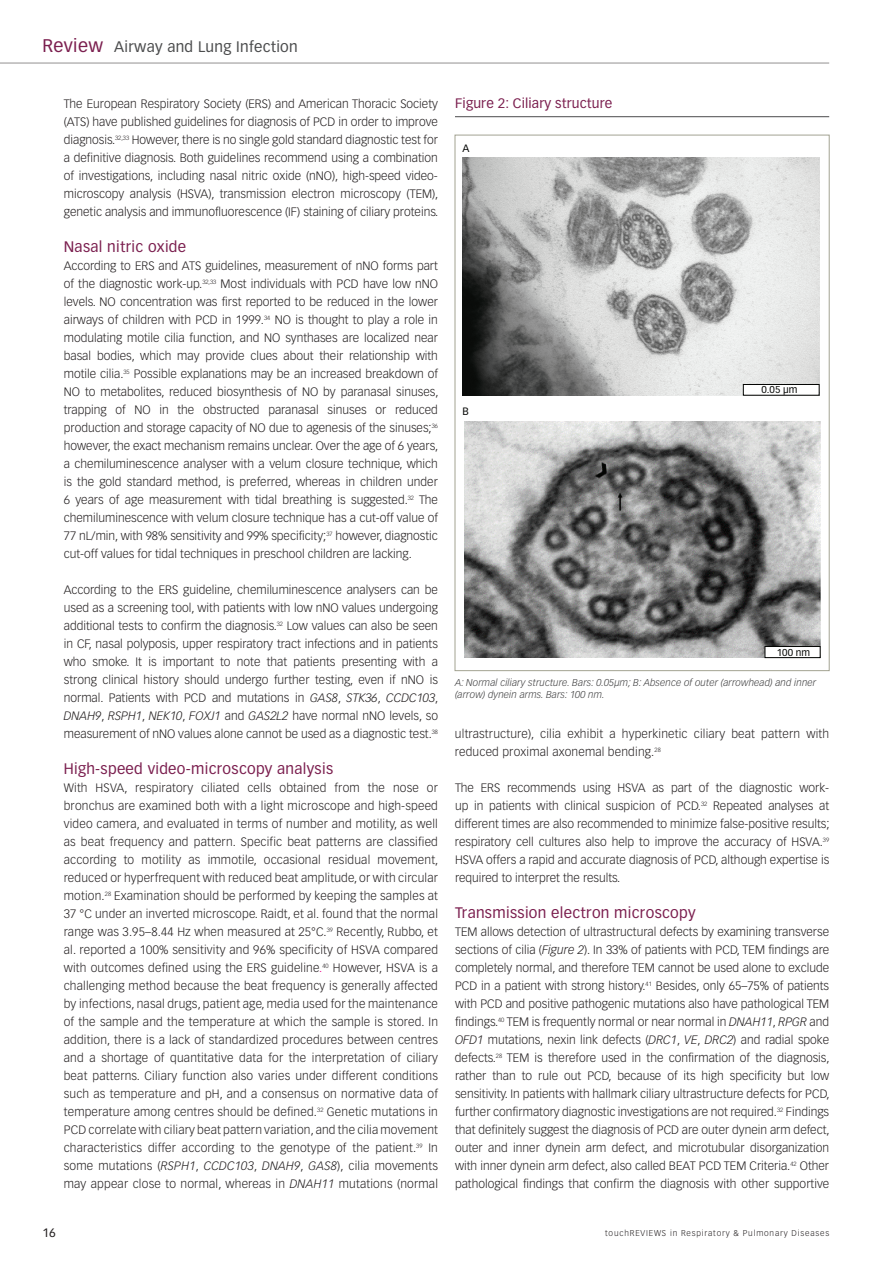
<style>
.page{position:relative;width:893px;height:1263px;background:#fff}
.page>*{position:absolute;margin:0;border:0;box-sizing:border-box;transform-origin:0 0}
.t1{font:15px "Vectora LT Std";letter-spacing:.02em;color:#7b1f4f}
.t2{font:15px "Vectora LT Std";letter-spacing:.02em;color:#4b4c4d}
.t3{font:13.5px "Vectora LT Std";letter-spacing:.01em;color:#7b1f4f}
.t4{font:300 12px/18px "Vectora LT Std";color:#231f20;text-align:justify}
.t5{font:12px "Vectora LT Std";color:#231f20}
.t6{font:10.5px "Vectora LT Std";color:#040503}
.t7{font:italic 300 9.75px/12px "Vectora LT Std";letter-spacing:.01em;color:#3e3e3f}
.t8{font:9.75px "Vectora LT Std";color:#040503}
.t9{font:300 8.25px "Vectora LT Std";letter-spacing:.1em;color:#231f20}
.s1{font-size:18px;color:#7b1f4f}
.s2{font-style:italic}
.s3{color:#ed028c}
</style>
<div class="page">
<hr style="left:0;top:63px;width:829px;height:1px;background:#231f20">
<img style="left:463px;top:158px;width:356px;height:237px">
<img style="left:464px;top:421px;width:357px;height:237px">
<div style="left:743px;top:384px;width:76px;height:11px;background:#fff;border:1px solid #040503"></div>
<div style="left:765px;top:646px;width:55px;height:12px;background:#fff;border:1px solid #040503"></div>
<hr style="left:455px;top:116px;width:374px;height:1px;background:#4b4c4d">
<p class="t2" style="left:43px;top:38px;width:257px"><span class="s1">Review</span> Airway and Lung Infection</p>
<p class="t4" style="left:64px;top:95px;width:376px">The European Respiratory Society (ERS) and American Thoracic Society (ATS) have published guidelines for diagnosis of PCD in order to improve diagnosis.<sup>32,33</sup> However, there is no single gold standard diagnostic test for a definitive diagnosis. Both guidelines recommend using a combination of investigations, including nasal nitric oxide (nNO), high-speed video&shy;microscopy analysis (HSVA), transmission electron microscopy (TEM), genetic analysis and immunofluorescence (IF) staining of ciliary proteins.</p>
<p class="t1" style="left:64px;top:238px;width:124px">Nasal nitric oxide</p>
<p class="t4" style="left:64px;top:257px;width:376px">According to ERS and ATS guidelines, measurement of nNO forms part of the diagnostic work-up.<sup>32,33</sup> Most individuals with PCD have low nNO levels. NO concentration was first reported to be reduced in the lower airways of children with PCD in 1999.<sup>34</sup> NO is thought to play a role in modulating motile cilia function, and NO synthases are localized near basal bodies, which may provide clues about their relationship with motile cilia.<sup>35</sup> Possible explanations may be an increased breakdown of NO to metabolites, reduced biosynthesis of NO by paranasal sinuses, trapping of NO in the obstructed paranasal sinuses or reduced production and storage capacity of NO due to agenesis of the sinuses;<sup>36 </sup>however, the exact mechanism remains unclear. Over the age of 6 years, a chemiluminescence analyser with a velum closure technique, which is the gold standard method, is preferred, whereas in children under 6 years of age measurement with tidal breathing is suggested.<sup>32</sup> The chemiluminescence with velum closure technique has a cut-off value of 77 nL/min, with 98% sensitivity and 99% specificity;<sup>37</sup> however, diagnostic cut-off values for tidal techniques in preschool children are lacking.</p>
<p class="t4" style="left:64px;top:581px;width:376px">According to the ERS guideline, chemiluminescence analysers can be used as a screening tool, with patients with low nNO values undergoing additional tests to confirm the diagnosis.<sup>32</sup> Low values can also be seen in CF, nasal polyposis, upper respiratory tract infections and in patients who smoke. It is important to note that patients presenting with a strong clinical history should undergo further testing, even if nNO is normal. Patients with PCD and mutations in <span class="s2">GAS8</span>, <span class="s2">STK36</span>, <span class="s2">CCDC103</span>, <span class="s2">DNAH9</span>, <span class="s2">RSPH1</span>, <span class="s2">NEK10</span>, <span class="s2">FOXJ1</span> and <span class="s2">GAS2L2</span> have normal nNO levels, so measurement of nNO values alone cannot be used as a diagnostic test.<sup>38</sup></p>
<p class="t1" style="left:64px;top:760px;width:271px">High-speed video-microscopy analysis</p>
<p class="t4" style="left:64px;top:779px;width:376px">With HSVA, respiratory ciliated cells obtained from the nose or bronchus are examined both with a light microscope and high-speed video camera, and evaluated in terms of number and motility, as well as beat frequency and pattern. Specific beat patterns are classified according to motility as immotile, occasional residual movement, reduced or hyperfrequent with reduced beat amplitude, or with circular motion.<sup>28</sup> Examination should be performed by keeping the samples at 37 °C under an inverted microscope. Raidt, et al. found that the normal range was 3.95–8.44 Hz when measured at 25°C.<sup>39</sup> Recently, Rubbo, et al. reported a 100% sensitivity and 96% specificity of HSVA compared with outcomes defined using the ERS guideline<span class="s3">.</span><sup>40</sup> However, HSVA is a challenging method because the beat frequency is generally affected by infections, nasal drugs, patient age, media used for the maintenance of the sample and the temperature at which the sample is stored. In addition, there is a lack of standardized procedures between centres and a shortage of quantitative data for the interpretation of ciliary beat patterns. Ciliary function also varies under different conditions such as temperature and pH, and a consensus on normative data of temperature among centres should be defined.<sup>32</sup> Genetic mutations in PCD correlate with ciliary beat pattern variation, and the cilia movement characteristics differ according to the genotype of the patient.<sup>39</sup> In some mutations (<span class="s2">RSPH1</span>, <span class="s2">CCDC103</span>, <span class="s2">DNAH9</span>, <span class="s2">GAS8</span>), cilia movements may appear close to normal, whereas in <span class="s2">DNAH11</span> mutations (normal</p>
<p class="t3" style="left:455px;top:95px;width:159px">Figure 2: Ciliary structure</p>
<p class="t6" style="left:463px;top:142px;width:9px">A</p>
<p class="t6" style="left:463px;top:405px;width:8px">B</p>
<p class="t8" style="left:761px;top:384px;width:37px">0.05 µm</p>
<p class="t8" style="left:777px;top:646px;width:35px">100 nm</p>
<p class="t7" style="left:455px;top:676px;width:363px">A: Normal ciliary structure. Bars: 0.05µm; B: Absence of outer (arrowhead) and inner (arrow) dynein arms. Bars: 100 nm.</p>
<p class="t4" style="left:455px;top:725px;width:376px">ultrastructure), cilia exhibit a hyperkinetic ciliary beat pattern with reduced proximal axonemal bending.<sup>28</sup></p>
<p class="t4" style="left:455px;top:779px;width:376px">The ERS recommends using HSVA as part of the diagnostic work&shy;up in patients with clinical suspicion of PCD.<sup>32</sup> Repeated analyses at different times are also recommended to minimize false-positive results; respiratory cell cultures also help to improve the accuracy of HSVA.<sup>39<br></sup>HSVA offers a rapid and accurate diagnosis of PCD, although expertise is required to interpret the results.</p>
<p class="t1" style="left:455px;top:904px;width:242px">Transmission electron microscopy</p>
<p class="t4" style="left:455px;top:923px;width:376px">TEM allows detection of ultrastructural defects by examining transverse sections of cilia (<span class="s2">Figure 2</span>). In 33% of patients with PCD, TEM findings are completely normal, and therefore TEM cannot be used alone to exclude PCD in a patient with strong history.<sup>41</sup> Besides, only 65–75% of patients with PCD and positive pathogenic mutations also have pathological TEM findings.<sup>40</sup> TEM is frequently normal or near normal in <span class="s2">DNAH11</span>, <span class="s2">RPGR</span> and <span class="s2">OFD1</span> mutations, nexin link defects (<span class="s2">DRC1</span>, <span class="s2">VE</span>, <span class="s2">DRC2</span>) and radial spoke defects.<sup>28</sup> TEM is therefore used in the confirmation of the diagnosis, rather than to rule out PCD, because of its high specificity but low sensitivity. In patients with hallmark ciliary ultrastructure defects for PCD, further confirmatory diagnostic investigations are not required.<sup>32</sup> Findings that definitely suggest the diagnosis of PCD are outer dynein arm defect, outer and inner dynein arm defect, and microtubular disorganization with inner dynein arm defect, also called BEAT PCD TEM Criteria.<sup>42</sup> Other pathological findings that confirm the diagnosis with other supportive</p>
<p class="t5" style="left:43px;top:1226px;width:15px">16</p>
<p class="t9" style="left:605px;top:1228px;width:226px">touchREVIEWS in Respiratory &amp; Pulmonary Diseases</p>
</div>
